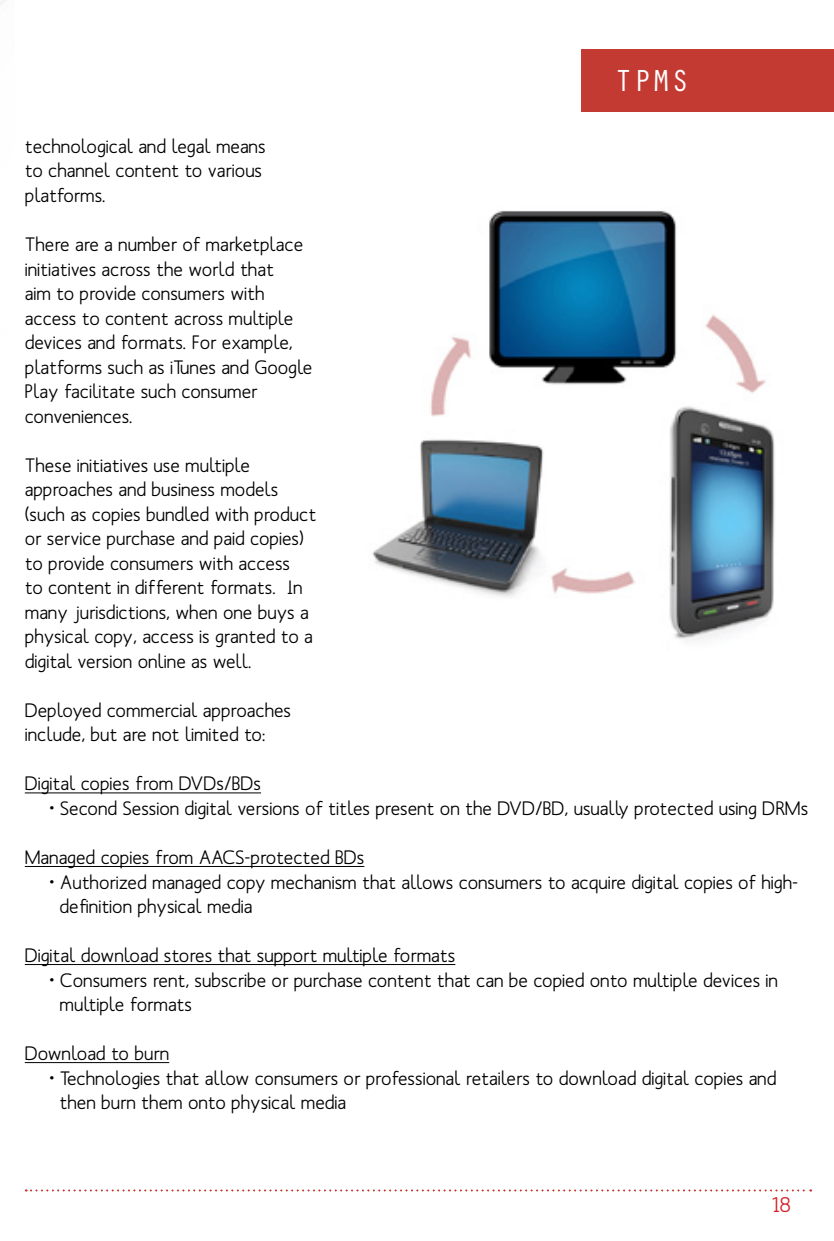
<style>
.page{position:relative;width:834px;height:1241px;background:#fff}
.page>*{position:absolute;margin:0;border:0;box-sizing:border-box;transform-origin:0 0}
.t1{font:31.5px "Orator Std";color:#fff}
.t2{font:500 21px "Mank Sans";color:#d2232a}
.t3{font:500 19.25px/24.5px "Mank Sans";color:#000}
</style>
<div class="page">
<div style="left:580px;top:50px;width:253px;height:62px;background:#c33a32"></div>
<hr style="left:25px;top:792px;width:236px;height:1px;background:#000">
<hr style="left:25px;top:866px;width:339px;height:1px;background:#000">
<hr style="left:25px;top:964px;width:430px;height:1px;background:#000">
<hr style="left:25px;top:1062px;width:144px;height:1px;background:#000">
<svg style="left:26px;top:1189px;width:785px;height:2px"></svg>
<img style="left:372px;top:210px;width:403px;height:431px">
<h1 class="t1" style="left:614px;top:58px;width:77px">TPMS</h1>
<p class="t3" style="left:25px;top:134px;width:242px">technological and legal means to channel content to various platforms.</p>
<p class="t3" style="left:25px;top:232px;width:289px">There are a number of marketplace initiatives across the world that<br>aim to provide consumers with access to content across multiple devices and formats. For example, platforms such as iTunes and Google<br>Play facilitate such consumer conveniences.</p>
<p class="t3" style="left:25px;top:452px;width:293px">These initiatives use multiple approaches and business models (such as copies bundled with product or service purchase and paid copies) to provide consumers with access<br>to content in different formats. In many jurisdictions, when one buys a physical copy, access is granted to a digital version online as well.</p>
<p class="t3" style="left:25px;top:697px;width:268px">Deployed commercial approaches include, but are not limited to:</p>
<p class="t3" style="left:25px;top:771px;width:238px">Digital copies from DVDs/BDs</p>
<p class="t3" style="left:50px;top:795px;width:760px">• Second Session digital versions of titles present on the DVD/BD, usually protected using DRMs</p>
<p class="t3" style="left:25px;top:844px;width:341px">Managed copies from AACS-protected BDs</p>
<p class="t3" style="left:60px;top:869px;width:740px;text-indent:-10px">• Authorized managed copy mechanism that allows consumers to acquire digital copies of high&shy;definition physical media</p>
<p class="t3" style="left:25px;top:942px;width:432px">Digital download stores that support multiple formats</p>
<p class="t3" style="left:59px;top:967px;width:720px;text-indent:-10px">• Consumers rent, subscribe or purchase content that can be copied onto multiple devices in multiple formats</p>
<p class="t3" style="left:25px;top:1040px;width:146px">Download to burn</p>
<p class="t3" style="left:59px;top:1065px;width:718px;text-indent:-10px">• Technologies that allow consumers or professional retailers to download digital copies and then burn them onto physical media</p>
<p class="t2" style="left:771px;top:1191px;width:21px">18</p>
</div>
